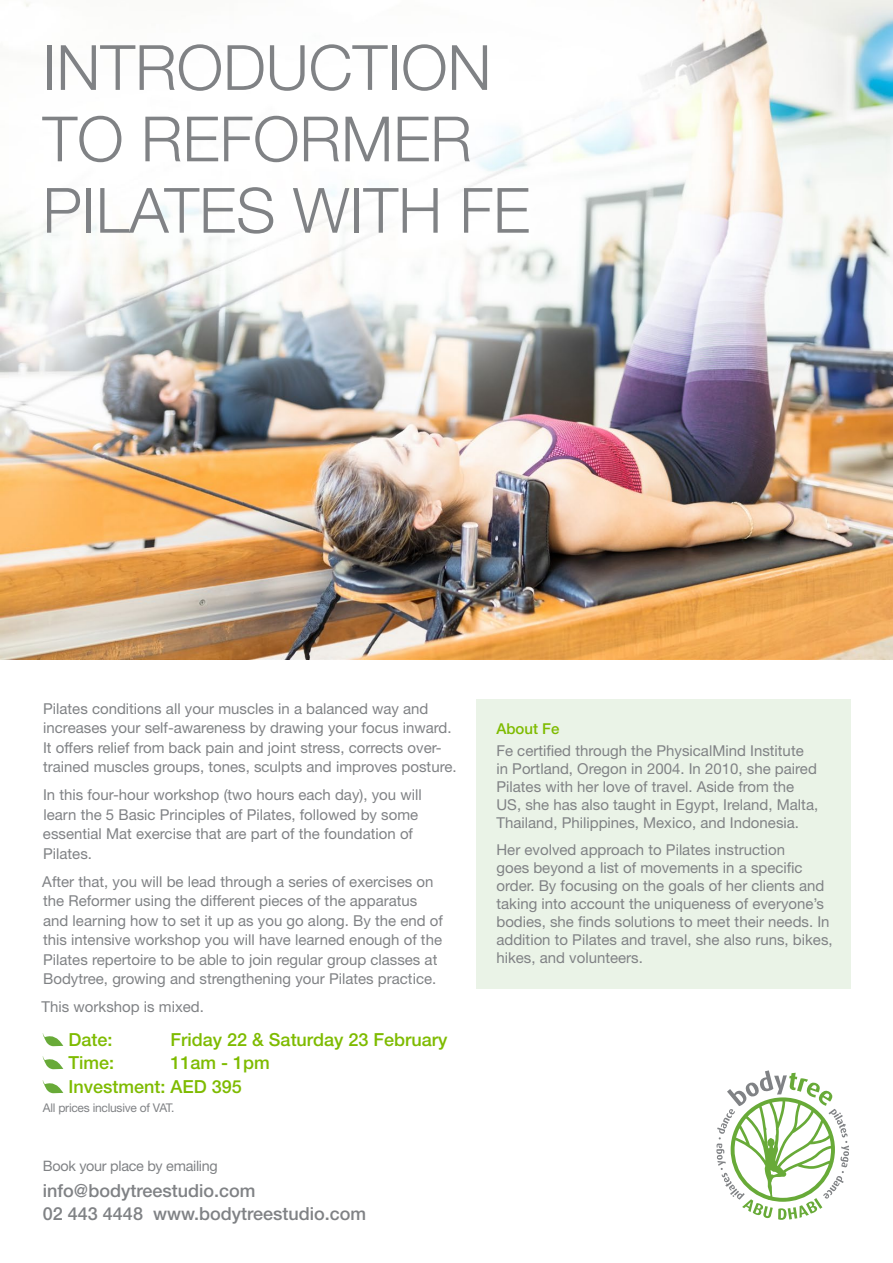
<style>
.page{position:relative;width:893px;height:1263px;background:#fff}
.page>*{position:absolute;margin:0;border:0;box-sizing:border-box;transform-origin:0 0}
.t1{font:300 62.4px/71.4px "Helvetica Neue LT Std";color:#808285}
.t2{font:500 18px/24px "Helvetica Neue LT Std";color:#7ebb00}
.t3{font:500 18px/22.5px "Helvetica Neue LT Std";color:#808285}
.t4{font:15px/19.5px "Helvetica Neue LT Std";color:#808285}
.t5{font:500 15px "Helvetica Neue LT Std";color:#7ebb00}
.t6{font:14.4px "Helvetica Neue LT Std";letter-spacing:-.02em;color:#808285}
.t7{font:12px "Helvetica Neue LT Std";letter-spacing:-.02em;color:#808285}
</style>
<div class="page">
<img style="left:0;top:0;width:893px;height:659px">
<div style="left:476px;top:699px;width:374px;height:290px;background:#eaf3e7"></div>
<svg style="left:43px;top:1033px;width:20px;height:13px"></svg>
<svg style="left:43px;top:1056px;width:20px;height:13px"></svg>
<svg style="left:43px;top:1080px;width:20px;height:13px"></svg>
<svg style="left:670px;top:56px;width:4px;height:11px"></svg>
<svg style="left:716px;top:1070px;width:133px;height:150px"></svg>
<svg style="left:171px;top:90px;width:4px;height:7px"></svg>
<h1 class="t1" style="left:43px;top:31px;width:489px">INTRODUCTION<br>TO REFORMER<br>PILATES WITH FE</h1>
<p class="t4" style="left:43px;top:699px;width:415px">Pilates conditions all your muscles in a balanced way and increases your self-awareness by drawing your focus inward.<br>It offers relief from back pain and joint stress, corrects over&shy;trained muscles groups, tones, sculpts and improves posture.</p>
<p class="t4" style="left:43px;top:785px;width:380px">In this four-hour workshop (two hours each day), you will learn the 5 Basic Principles of Pilates, followed by some essential Mat exercise that are part of the foundation of Pilates.</p>
<p class="t4" style="left:42px;top:872px;width:402px">After that, you will be lead through a series of exercises on the Reformer using the different pieces of the apparatus and learning how to set it up as you go along. By the end of this intensive workshop you will have learned enough of the Pilates repertoire to be able to join regular group classes at Bodytree, growing and strengthening your Pilates practice.</p>
<p class="t4" style="left:42px;top:997px;width:164px">This workshop is mixed.</p>
<p class="t2" style="left:68px;top:1028px;width:46px">Date:</p>
<p class="t2" style="left:171px;top:1028px;width:278px">Friday 22 &amp; Saturday 23 February</p>
<p class="t2" style="left:68px;top:1051px;width:47px">Time:</p>
<p class="t2" style="left:68px;top:1051px;width:203px;text-indent:102px">11am - 1pm<br>Investment: AED 395</p>
<p class="t7" style="left:43px;top:1101px;width:133px">All prices inclusive of VAT.</p>
<p class="t6" style="left:43px;top:1157px;width:176px">Book your place by emailing</p>
<p class="t3" style="left:43px;top:1179px;width:325px">info@bodytreestudio.com<br>02 443 4448 www.bodytreestudio.com</p>
<p class="t5" style="left:496px;top:720px;width:65px">About Fe</p>
<p class="t4" style="left:496px;top:742px;width:323px;line-height:18px">Fe certified through the PhysicalMind Institute in Portland, Oregon in 2004. In 2010, she paired Pilates with her love of travel. Aside from the US, she has also taught in Egypt, Ireland, Malta, Thailand, Philippines, Mexico, and Indonesia.</p>
<p class="t4" style="left:496px;top:840px;width:338px;line-height:18px">Her evolved approach to Pilates instruction<br>goes beyond a list of movements in a specific order. By focusing on the goals of her clients and taking into account the uniqueness of everyone’s bodies, she finds solutions to meet their needs. In addition to Pilates and travel, she also runs, bikes, hikes, and volunteers.</p>
</div>
